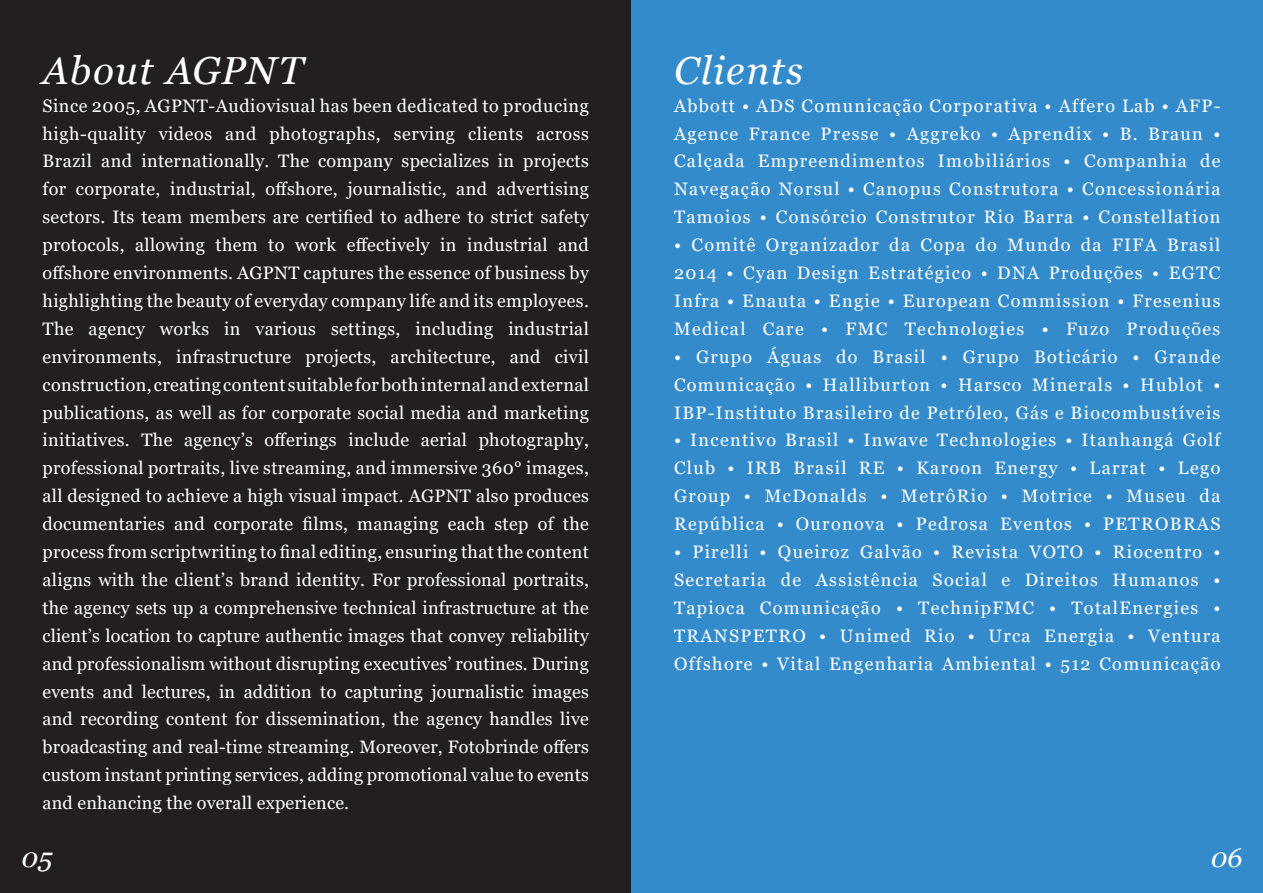
<style>
.page{position:relative;width:1263px;height:893px;background:#fff}
.page>*{position:absolute;margin:0;border:0;box-sizing:border-box;transform-origin:0 0}
.t1{font:italic 39px "Georgia";letter-spacing:.035em;color:#fff}
.t2{font:italic 27px "Georgia";color:#fff}
.t3{font:18px/27.9px "Georgia";letter-spacing:.075em;color:#fff;text-align:justify}
</style>
<div class="page">
<div style="left:0;top:0;width:631px;height:893px;background:#231f20"></div>
<div style="left:631px;top:0;width:632px;height:893px;background:#348bcb"></div>
<h1 class="t1" style="left:43px;top:46px;width:262px">About AGPNT</h1>
<p class="t3" style="left:43px;top:92px;width:548px">Since 2005, AGPNT-Audiovisual has been dedicated to producing high-quality videos and photographs, serving clients across Brazil and internationally. The company specializes in projects for corporate, industrial, offshore, journalistic, and advertising sectors. Its team members are certified to adhere to strict safety protocols, allowing them to work effectively in industrial and offshore environments. AGPNT captures the essence of business by highlighting the beauty of everyday company life and its employees.<br>The agency works in various settings, including industrial environments, infrastructure projects, architecture, and civil construction, creating content suitable for both internal and external publications, as well as for corporate social media and marketing initiatives. The agency’s offerings include aerial photography, professional portraits, live streaming, and immersive 360° images, all designed to achieve a high visual impact. AGPNT also produces documentaries and corporate films, managing each step of the process from scriptwriting to final editing, ensuring that the content aligns with the client’s brand identity. For professional portraits, the agency sets up a comprehensive technical infrastructure at the client’s location to capture authentic images that convey reliability and professionalism without disrupting executives’ routines. During events and lectures, in addition to capturing journalistic images and recording content for dissemination, the agency handles live broadcasting and real-time streaming. Moreover, Fotobrinde offers custom instant printing services, adding promotional value to events and enhancing the overall experience.</p>
<h1 class="t1" style="left:674px;top:46px;width:130px">Clients</h1>
<p class="t3" style="left:674px;top:92px;width:548px">Abbott • ADS Comunicação Corporativa • Affero Lab • AFP-Agence France Presse • Aggreko • Aprendix • B. Braun • Calçada Empreendimentos Imobiliários • Companhia de Navegação Norsul • Canopus Construtora • Concessionária Tamoios • Consórcio Construtor Rio Barra • Constellation</p>
<p class="t3" style="left:674px;top:231px;width:548px">• Comitê Organizador da Copa do Mundo da FIFA Brasil 2014 • Cyan Design Estratégico • DNA Produções • EGTC Infra • Enauta • Engie • European Commission • Fresenius Medical Care • FMC Technologies • Fuzo Produções</p>
<p class="t3" style="left:674px;top:343px;width:548px">• Grupo Águas do Brasil • Grupo Boticário • Grande Comunicação • Halliburton • Harsco Minerals • Hublot • IBP-Instituto Brasileiro de Petróleo, Gás e Biocombustíveis</p>
<p class="t3" style="left:674px;top:427px;width:548px">• Incentivo Brasil • Inwave Technologies • Itanhangá Golf Club • IRB Brasil RE • Karoon Energy • Larrat • Lego Group • McDonalds • MetrôRio • Motrice • Museu da República • Ouronova • Pedrosa Eventos • PETROBRAS</p>
<p class="t3" style="left:674px;top:538px;width:548px">• Pirelli • Queiroz Galvão • Revista VOTO • Riocentro • Secretaria de Assistência Social e Direitos Humanos • Tapioca Comunicação • TechnipFMC • TotalEnergies • TRANSPETRO • Unimed Rio • Urca Energia • Ventura Offshore • Vital Engenharia Ambiental • 512 Comunicação</p>
<h2 class="t2" style="left:21px;top:840px;width:32px">05</h2>
<h2 class="t2" style="left:1211px;top:840px;width:33px">06</h2>
</div>
